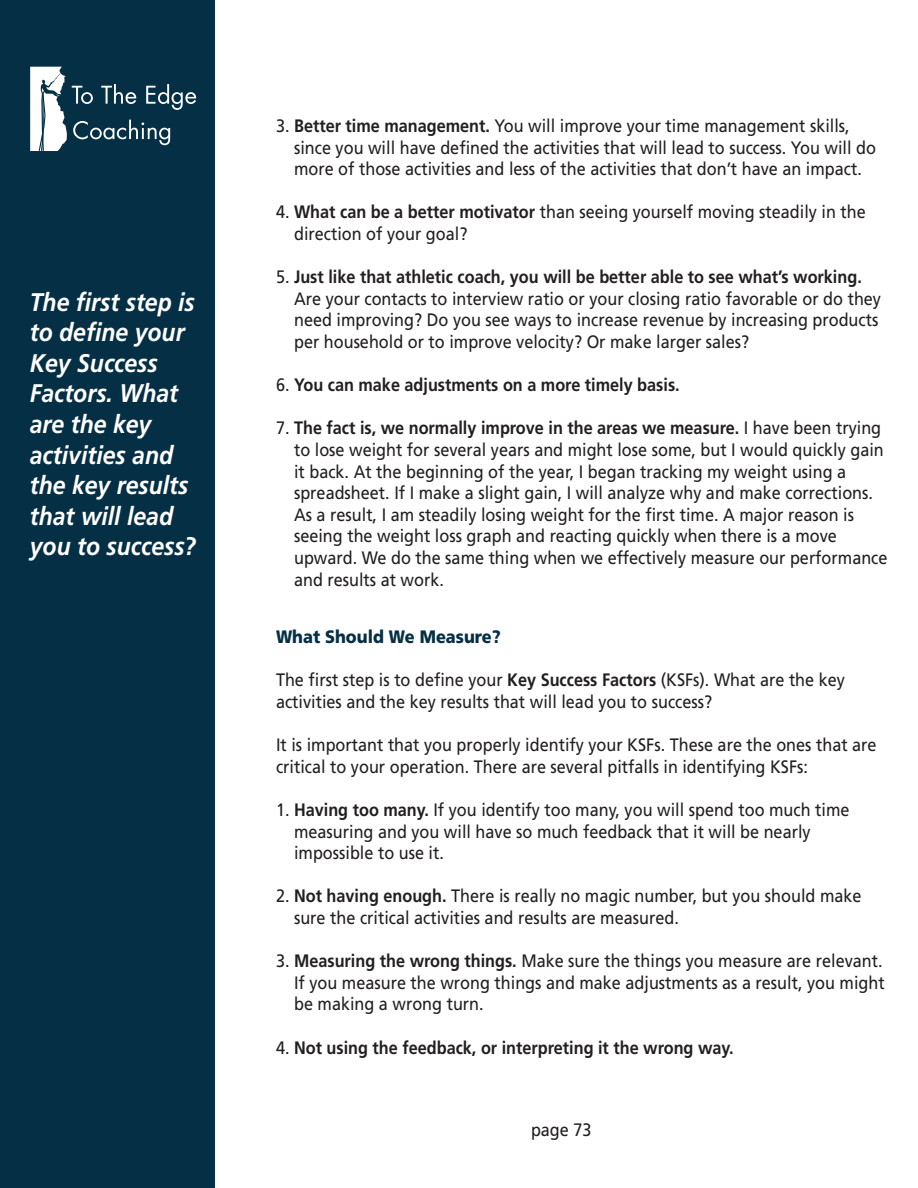
<style>
.page{position:relative;width:918px;height:1188px;background:#fff}
.page>*{position:absolute;margin:0;border:0;box-sizing:border-box;transform-origin:0 0}
.t1{font:italic 700 25.5px/30.6px "Frutiger";color:#fff;scale:.9 1}
.t2{font:18px/21.6px "Frutiger";color:#231f20;scale:.9 1}
.t3{font:700 18px "Frutiger";color:#231f20;scale:.9 1}
.t4{font:900 18px "Frutiger";color:#052f45;scale:.9 1}
.s1{font-weight:700}
.s2{font-weight:400}
</style>
<div class="page">
<div style="left:0;top:0;width:215px;height:1188px;background:#052f45"></div>
<svg style="left:30px;top:67px;width:166px;height:84px"></svg>
<h1 class="t1" style="left:30px;top:286px;width:186px">The first step is to define your<br>Key Success<br>Factors. What are the key activities and the key results that will lead you to success?</h1>
<p class="t2" style="left:294px;top:115px;width:648px;text-indent:-18px">3. <span class="s1">Better time management.</span> You will improve your time management skills, since you will have defined the activities that will lead to success. You will do more of those activities and less of the activities that don’t have an impact.</p>
<p class="t2" style="left:294px;top:201px;width:637px;text-indent:-18px">4. <span class="s1">What can be a better motivator</span> than seeing yourself moving steadily in the direction of your goal?</p>
<p class="t2" style="left:294px;top:266px;width:654px;text-indent:-18px">5. <span class="s1">Just like that athletic coach, you will be better able to see what’s working.<br></span>Are your contacts to interview ratio or your closing ratio favorable or do they need improving? Do you see ways to increase revenue by increasing products per household or to improve velocity? Or make larger sales?</p>
<p class="t3" style="left:276px;top:374px;width:450px"><span class="s2">6.</span> You can make adjustments on a more timely basis.</p>
<p class="t2" style="left:294px;top:417px;width:661px;text-indent:-18px">7. <span class="s1">The fact is, we normally improve in the areas we measure.</span> I have been trying to lose weight for several years and might lose some, but I would quickly gain it back. At the beginning of the year, I began tracking my weight using a spreadsheet. If I make a slight gain, I will analyze why and make corrections.<br>As a result, I am steadily losing weight for the first time. A major reason is seeing the weight loss graph and reacting quickly when there is a move upward. We do the same thing when we effectively measure our performance and results at work.</p>
<p class="t4" style="left:276px;top:626px;width:251px">What Should We Measure?</p>
<p class="t2" style="left:276px;top:669px;width:634px">The first step is to define your <span class="s1">Key Success Factors</span> (KSFs). What are the key activities and the key results that will lead you to success?</p>
<p class="t2" style="left:276px;top:734px;width:669px">It is important that you properly identify your KSFs. These are the ones that are critical to your operation. There are several pitfalls in identifying KSFs:</p>
<p class="t2" style="left:294px;top:799px;width:619px;text-indent:-18px">1. <span class="s1">Having too many.</span> If you identify too many, you will spend too much time measuring and you will have so much feedback that it will be nearly impossible to use it.</p>
<p class="t2" style="left:294px;top:885px;width:632px;text-indent:-18px">2. <span class="s1">Not having enough.</span> There is really no magic number, but you should make sure the critical activities and results are measured.</p>
<p class="t2" style="left:294px;top:950px;width:658px;text-align:justify;text-indent:-18px">3. <span class="s1">Measuring the wrong things.</span> Make sure the things you measure are relevant.<br>If you measure the wrong things and make adjustments as a result, you might be making a wrong turn.</p>
<p class="t3" style="left:276px;top:1037px;width:510px"><span class="s2">4.</span> Not using the feedback, or interpreting it the wrong way.</p>
<p class="t2" style="left:531px;top:1118px;width:69px">page 73</p>
</div>
